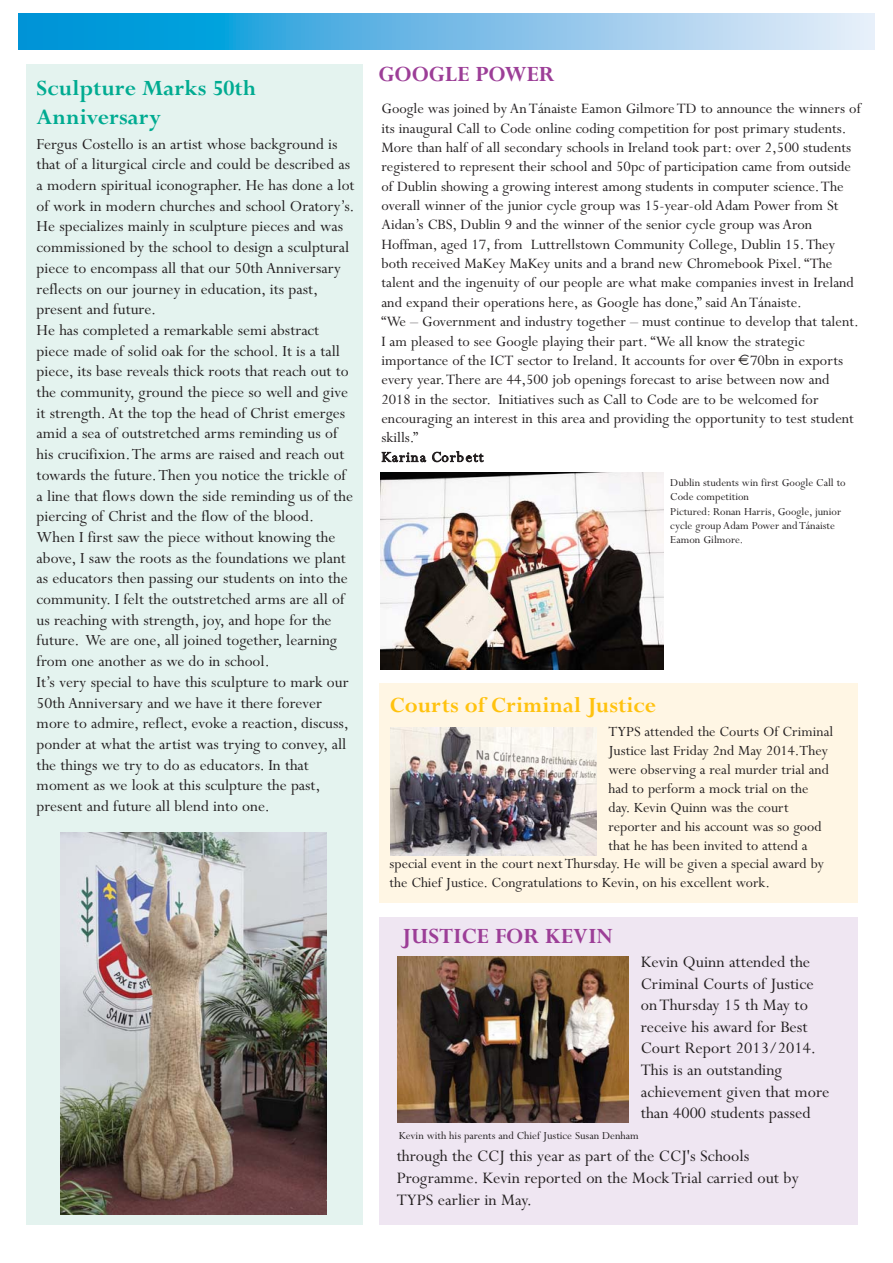
<style>
.page{position:relative;width:893px;height:1263px;background:#fff}
.page>*{position:absolute;margin:0;border:0;box-sizing:border-box;transform-origin:0 0}
.t1{font:700 24px/28.8px "Perpetua";color:#00ab91}
.t2{font:700 24px "Perpetua";color:#9c3e97}
.t3{font:700 24px "Perpetua";color:#ffc20e}
.t4{font:18px/21.6px "Perpetua";color:#231f20}
.t5{font:17.25px/20.7px "Perpetua";color:#231f20}
.t6{font:16.2px/19.4px "Perpetua";color:#231f20}
.t7{font:15.75px "Perpetua";color:#231f20}
.t8{font:12px/14.4px "Perpetua";color:#231f20}
</style>
<div class="page">
<svg style="left:18px;top:14px;width:856px;height:36px;background:#6abce6"></svg>
<div style="left:379px;top:684px;width:479px;height:219px;background:#fff6e4"></div>
<div style="left:379px;top:918px;width:479px;height:307px;background:#efe6f2"></div>
<div style="left:27px;top:64px;width:336px;height:1161px;background:#e4f3ef"></div>
<img style="left:61px;top:833px;width:265px;height:381px">
<img style="left:381px;top:473px;width:282px;height:197px">
<img style="left:390px;top:728px;width:206px;height:127px">
<img style="left:397px;top:956px;width:231px;height:167px">
<h1 class="t1" style="left:37px;top:77px;width:221px">Sculpture Marks 50th<br>Anniversary</h1>
<p class="t5" style="left:37px;top:135px;width:319px">Fergus Costello is an artist whose background is that of a liturgical circle and could be described as a modern spiritual iconographer. He has done a lot of work in modern churches and school Oratory’s.<br>He specializes mainly in sculpture pieces and was commissioned by the school to design a sculptural piece to encompass all that our 50th Anniversary reflects on our journey in education, its past, present and future.<br>He has completed a remarkable semi abstract piece made of solid oak for the school. It is a tall piece, its base reveals thick roots that reach out to the community, ground the piece so well and give it strength. At the top the head of Christ emerges amid a sea of outstretched arms reminding us of his crucifixion. The arms are raised and reach out towards the future. Then you notice the trickle of a line that flows down the side reminding us of the piercing of Christ and the flow of the blood.<br>When I first saw the piece without knowing the above, I saw the roots as the foundations we plant as educators then passing our students on into the community. I felt the outstretched arms are all of us reaching with strength, joy, and hope for the future. We are one, all joined together, learning from one another as we do in school.<br>It’s very special to have this sculpture to mark our 50th Anniversary and we have it there forever more to admire, reflect, evoke a reaction, discuss, ponder at what the artist was trying to convey, all the things we try to do as educators. In that moment as we look at this sculpture the past, present and future all blend into one.</p>
<h1 class="t2" style="left:378px;top:66px;width:178px">GOOGLE POWER</h1>
<p class="t6" style="left:381px;top:101px;width:481px">Google was joined by An Tánaiste Eamon Gilmore TD to announce the winners of its inaugural Call to Code online coding competition for post primary students.<br>More than half of all secondary schools in Ireland took part: over 2,500 students registered to represent their school and 50pc of participation came from outside of Dublin showing a growing interest among students in computer science. The overall winner of the junior cycle group was 15-year-old Adam Power from St Aidan’s CBS, Dublin 9 and the winner of the senior cycle group was Aron Hoffman, aged 17, from Luttrellstown Community College, Dublin 15. They both received MaKey MaKey units and a brand new Chromebook Pixel. “The talent and the ingenuity of our people are what make companies invest in Ireland and expand their operations here, as Google has done,” said An Tánaiste.<br>“We – Government and industry together – must continue to develop that talent.<br>I am pleased to see Google playing their part. “We all know the strategic importance of the ICT sector to Ireland. It accounts for over 70bn in exports every year. There are 44,500 job openings forecast to arise between now and 2018 in the sector. Initiatives such as Call to Code are to be welcomed for encouraging an interest in this area and providing the opportunity to test student skills.”<br>Karina Corbett</p>
<p class="t8" style="left:670px;top:477px;width:177px">Dublin students win first Google Call to<br>Code competition<br>Pictured: Ronan Harris, Google, junior cycle group Adam Power and Tánaiste<br>Eamon Gilmore.</p>
<h1 class="t3" style="left:390px;top:697px;width:267px">Courts of Criminal Justice</h1>
<p class="t7" style="left:608px;top:726px;width:226px">TYPS attended the Courts Of Criminal</p>
<p class="t7" style="left:608px;top:745px;width:221px">Justice last Friday 2nd May 2014.They</p>
<p class="t7" style="left:608px;top:764px;width:222px">were observing a real murder trial and</p>
<p class="t7" style="left:608px;top:783px;width:201px">had to perform a mock trial on the</p>
<p class="t7" style="left:608px;top:802px;width:182px">day. Kevin Quinn was the court</p>
<p class="t7" style="left:608px;top:821px;width:214px">reporter and his account was so good</p>
<p class="t7" style="left:608px;top:840px;width:200px">that he has been invited to attend a</p>
<p class="t7" style="left:389px;top:859px;width:436px">special event in the court next Thursday. He will be given a special award by</p>
<p class="t7" style="left:389px;top:878px;width:382px">the Chief Justice. Congratulations to Kevin, on his excellent work.</p>
<h1 class="t2" style="left:402px;top:927px;width:212px">JUSTICE FOR KEVIN</h1>
<p class="t4" style="left:640px;top:953px;width:190px">Kevin Quinn attended the<br>Criminal Courts of Justice on Thursday 15 th May to receive his award for Best<br>Court Report 2013/2014.<br>This is an outstanding achievement given that more than 4000 students passed</p>
<p class="t4" style="left:396px;top:1148px;width:403px">through the CCJ this year as part of the CCJ's Schools<br>Programme. Kevin reported on the Mock Trial carried out by<br>TYPS earlier in May.</p>
<p class="t8" style="left:399px;top:1129px;width:241px">Kevin with his parents and Chief Justice Susan Denham</p>
</div>
